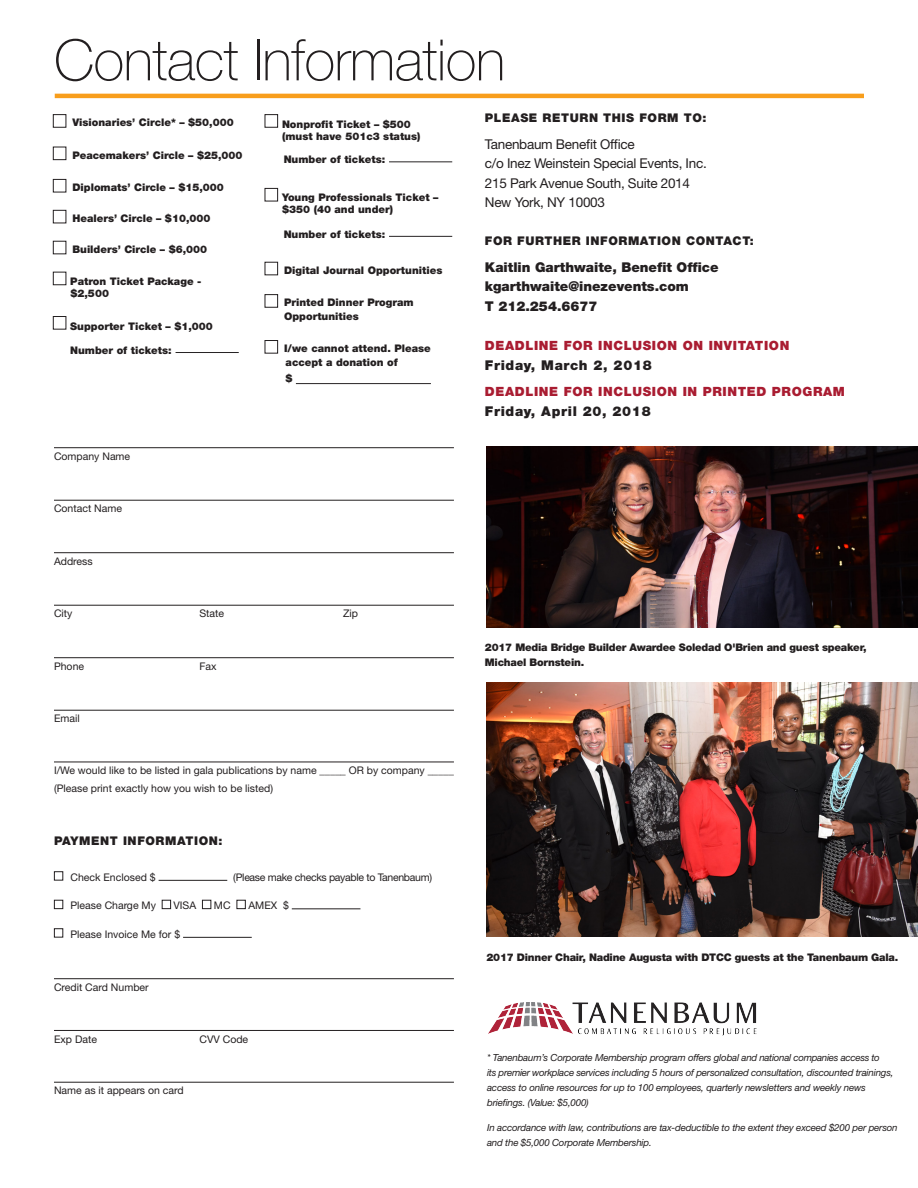
<style>
.page{position:relative;width:918px;height:1188px;background:#fff}
.page>*{position:absolute;margin:0;border:0;box-sizing:border-box;transform-origin:0 0}
.t1{font:100 57px "Helvetica Neue LT Std";letter-spacing:-.01em;color:#231f20}
.Body_Copy{font:13.5px/19.5px "Helvetica Neue LT Std";letter-spacing:-.02em;color:#231f20}
.Body_Copy-2{font:900 13.5px/19.5px "Helvetica Neue LT Std";color:#231f20}
.Body_Copy-3{font:900 13.5px "Helvetica Neue LT Std";letter-spacing:.05em;color:#231f20}
.No_Spacing{font:900 13.5px "Helvetica Neue LT Std";color:#231f20}
.t2{font:900 12.75px "Helvetica Neue LT Std";letter-spacing:.05em;color:#a91c31}
.t3{font:900 12px "Helvetica Neue LT Std";letter-spacing:.05em;color:#231f20}
.Body_Copy-4{font:900 10.5px/12px "Helvetica Neue LT Std";color:#231f20}
.t4{font:10.5px/18px "Helvetica Neue LT Std";color:#231f20}
.Body_Copy-5{font:900 10.5px/15px "Helvetica Neue LT Std";letter-spacing:-.02em;color:#231f20}
.t5{font:10.5px "Helvetica Neue LT Std";letter-spacing:-.03em;color:#231f20}
.Body_Copy-6{font:italic 9.75px/15px "Helvetica Neue LT Std";letter-spacing:-.02em;color:#231f20}
</style>
<div class="page">
<hr style="left:54px;top:447px;width:400px;height:1px;background:#231f20">
<hr style="left:54px;top:500px;width:400px;height:1px;background:#231f20">
<hr style="left:54px;top:552px;width:400px;height:1px;background:#231f20">
<hr style="left:54px;top:605px;width:400px;height:1px;background:#231f20">
<hr style="left:54px;top:657px;width:400px;height:1px;background:#231f20">
<hr style="left:54px;top:710px;width:400px;height:1px;background:#231f20">
<hr style="left:54px;top:762px;width:400px;height:1px;background:#231f20">
<hr style="left:54px;top:978px;width:400px;height:1px;background:#231f20">
<hr style="left:54px;top:1030px;width:400px;height:1px;background:#231f20">
<hr style="left:54px;top:1082px;width:400px;height:1px;background:#231f20">
<div style="left:54px;top:871px;width:9px;height:10px;border:1px solid #231f20"></div>
<hr style="left:159px;top:880px;width:68px;height:1px;background:#231f20">
<div style="left:54px;top:900px;width:9px;height:9px;border:1px solid #231f20"></div>
<div style="left:162px;top:900px;width:9px;height:9px;border:1px solid #231f20"></div>
<div style="left:202px;top:900px;width:9px;height:9px;border:1px solid #231f20"></div>
<div style="left:237px;top:900px;width:9px;height:9px;border:1px solid #231f20"></div>
<hr style="left:292px;top:909px;width:68px;height:1px;background:#231f20">
<div style="left:54px;top:928px;width:9px;height:10px;border:1px solid #231f20"></div>
<hr style="left:183px;top:937px;width:69px;height:1px;background:#231f20">
<hr style="left:55px;top:94px;width:809px;height:4px;background:#f89e1c">
<img style="left:486px;top:446px;width:432px;height:182px">
<div style="left:53px;top:114px;width:13px;height:14px;border:1px solid #231f20"></div>
<div style="left:53px;top:147px;width:13px;height:13px;border:1px solid #231f20"></div>
<div style="left:53px;top:179px;width:13px;height:13px;border:1px solid #231f20"></div>
<div style="left:53px;top:210px;width:13px;height:13px;border:1px solid #231f20"></div>
<div style="left:53px;top:241px;width:13px;height:13px;border:1px solid #231f20"></div>
<div style="left:53px;top:272px;width:13px;height:13px;border:1px solid #231f20"></div>
<div style="left:53px;top:316px;width:13px;height:14px;border:1px solid #231f20"></div>
<div style="left:265px;top:114px;width:13px;height:14px;border:1px solid #231f20"></div>
<div style="left:265px;top:188px;width:13px;height:13px;border:1px solid #231f20"></div>
<div style="left:265px;top:262px;width:13px;height:13px;border:1px solid #231f20"></div>
<div style="left:265px;top:294px;width:13px;height:14px;border:1px solid #231f20"></div>
<div style="left:265px;top:340px;width:13px;height:14px;border:1px solid #231f20"></div>
<hr style="left:296px;top:383px;width:135px;height:1px;background:#262324">
<hr style="left:389px;top:161px;width:63px;height:1px;background:#262324">
<hr style="left:389px;top:236px;width:63px;height:1px;background:#262324">
<img style="left:488px;top:1003px;width:269px;height:33px">
<img style="left:486px;top:683px;width:432px;height:253px">
<hr style="left:176px;top:352px;width:63px;height:1px;background:#262324">
<p class="t1" style="left:54px;top:28px;width:453px">Contact Information</p>
<p class="Body_Copy-4" style="left:72px;top:116px;width:163px">Visionaries’ Circle* – $50,000</p>
<p class="Body_Copy-4" style="left:72px;top:149px;width:172px">Peacemakers’ Circle – $25,000</p>
<p class="Body_Copy-4" style="left:72px;top:181px;width:153px">Diplomats’ Circle – $15,000</p>
<p class="Body_Copy-4" style="left:72px;top:212px;width:140px">Healers’ Circle – $10,000</p>
<p class="Body_Copy-4" style="left:72px;top:243px;width:136px">Builders’ Circle – $6,000</p>
<p class="Body_Copy-4" style="left:70px;top:275px;width:133px">Patron Ticket Package - $2,500</p>
<p class="Body_Copy-4" style="left:70px;top:320px;width:144px">Supporter Ticket – $1,000</p>
<p class="Body_Copy-4" style="left:70px;top:344px;width:103px">Number of tickets:</p>
<p class="t4" style="left:54px;top:447px;width:78px">Company Name</p>
<p class="t4" style="left:54px;top:499px;width:70px">Contact Name</p>
<p class="t4" style="left:54px;top:552px;width:40px">Address</p>
<p class="Body_Copy-4" style="left:282px;top:118px;width:140px">Nonprofit Ticket – $500 (must have 501c3 status)</p>
<p class="Body_Copy-4" style="left:284px;top:153px;width:103px">Number of tickets:</p>
<p class="Body_Copy-4" style="left:282px;top:192px;width:158px">Young Professionals Ticket – $350 (40 and under)</p>
<p class="Body_Copy-4" style="left:284px;top:228px;width:103px">Number of tickets:</p>
<p class="Body_Copy-4" style="left:284px;top:264px;width:160px">Digital Journal Opportunities</p>
<p class="Body_Copy-4" style="left:284px;top:296px;width:131px;line-height:13.5px">Printed Dinner Program<br>Opportunities</p>
<p class="Body_Copy-4" style="left:284px;top:341px;width:148px;line-height:13.5px">I/we cannot attend. Please accept a donation of</p>
<p class="Body_Copy-4" style="left:286px;top:372px;width:9px">$</p>
<p class="t4" style="left:54px;top:604px;width:20px">City</p>
<p class="t4" style="left:199px;top:604px;width:26px">State</p>
<p class="t4" style="left:343px;top:604px;width:16px">Zip</p>
<p class="t4" style="left:54px;top:657px;width:32px">Phone</p>
<p class="t4" style="left:199px;top:657px;width:19px">Fax</p>
<p class="t4" style="left:54px;top:709px;width:27px">Email</p>
<p class="t4" style="left:54px;top:761px;width:401px">I/We would like to be listed in gala publications by name _____ OR by company _____ (Please print exactly how you wish to be listed)</p>
<p class="t3" style="left:54px;top:834px;width:170px">PAYMENT INFORMATION:</p>
<p class="t4" style="left:70px;top:868px;width:87px">Check Enclosed $</p>
<p class="t5" style="left:233px;top:871px;width:200px">(Please make checks payable to Tanenbaum)</p>
<p class="t4" style="left:70px;top:896px;width:87px">Please Charge My</p>
<p class="t4" style="left:173px;top:896px;width:24px">VISA</p>
<p class="t4" style="left:214px;top:896px;width:18px">MC</p>
<p class="t4" style="left:248px;top:896px;width:42px">AMEX $</p>
<p class="t4" style="left:70px;top:925px;width:111px">Please Invoice Me for $</p>
<p class="t4" style="left:54px;top:978px;width:96px">Credit Card Number</p>
<p class="t4" style="left:54px;top:1030px;width:44px">Exp Date</p>
<p class="t4" style="left:199px;top:1030px;width:50px">CVV Code</p>
<p class="t4" style="left:54px;top:1081px;width:131px">Name as it appears on card</p>
<p class="t3" style="left:485px;top:111px;width:223px">PLEASE RETURN THIS FORM TO:</p>
<p class="Body_Copy" style="left:485px;top:134px;width:223px">Tanenbaum Benefit Office<br>c/o Inez Weinstein Special Events, Inc.<br>215 Park Avenue South, Suite 2014<br>New York, NY 10003</p>
<p class="t3" style="left:485px;top:234px;width:271px">FOR FURTHER INFORMATION CONTACT:</p>
<p class="No_Spacing" style="left:485px;top:259px;width:235px">Kaitlin Garthwaite, Benefit Office</p>
<p class="Body_Copy-2" style="left:485px;top:277px;width:206px">kgarthwaite@inezevents.com<br>T 212.254.6677</p>
<p class="t2" style="left:485px;top:338px;width:306px">DEADLINE FOR INCLUSION ON INVITATION</p>
<p class="Body_Copy-3" style="left:485px;top:357px;width:168px">Friday, March 2, 2018</p>
<p class="t2" style="left:485px;top:384px;width:362px">DEADLINE FOR INCLUSION IN PRINTED PROGRAM</p>
<p class="Body_Copy-3" style="left:485px;top:403px;width:167px">Friday, April 20, 2018</p>
<p class="Body_Copy-5" style="left:485px;top:640px;width:383px">2017 Media Bridge Builder Awardee Soledad O'Brien and guest speaker,<br>Michael Bornstein.</p>
<p class="Body_Copy-5" style="left:486px;top:949px;width:413px">2017 Dinner Chair, Nadine Augusta with DTCC guests at the Tanenbaum Gala.</p>
<p class="Body_Copy-6" style="left:487px;top:1050px;width:408px">* Tanenbaum’s Corporate Membership program offers global and national companies access to<br>its premier workplace services including 5 hours of personalized consultation, discounted trainings, access to online resources for up to 100 employees, quarterly newsletters and weekly news briefings. (Value: $5,000)</p>
<p class="Body_Copy-6" style="left:487px;top:1120px;width:412px">In accordance with law, contributions are tax-deductible to the extent they exceed $200 per person and the $5,000 Corporate Membership.</p>
</div>
